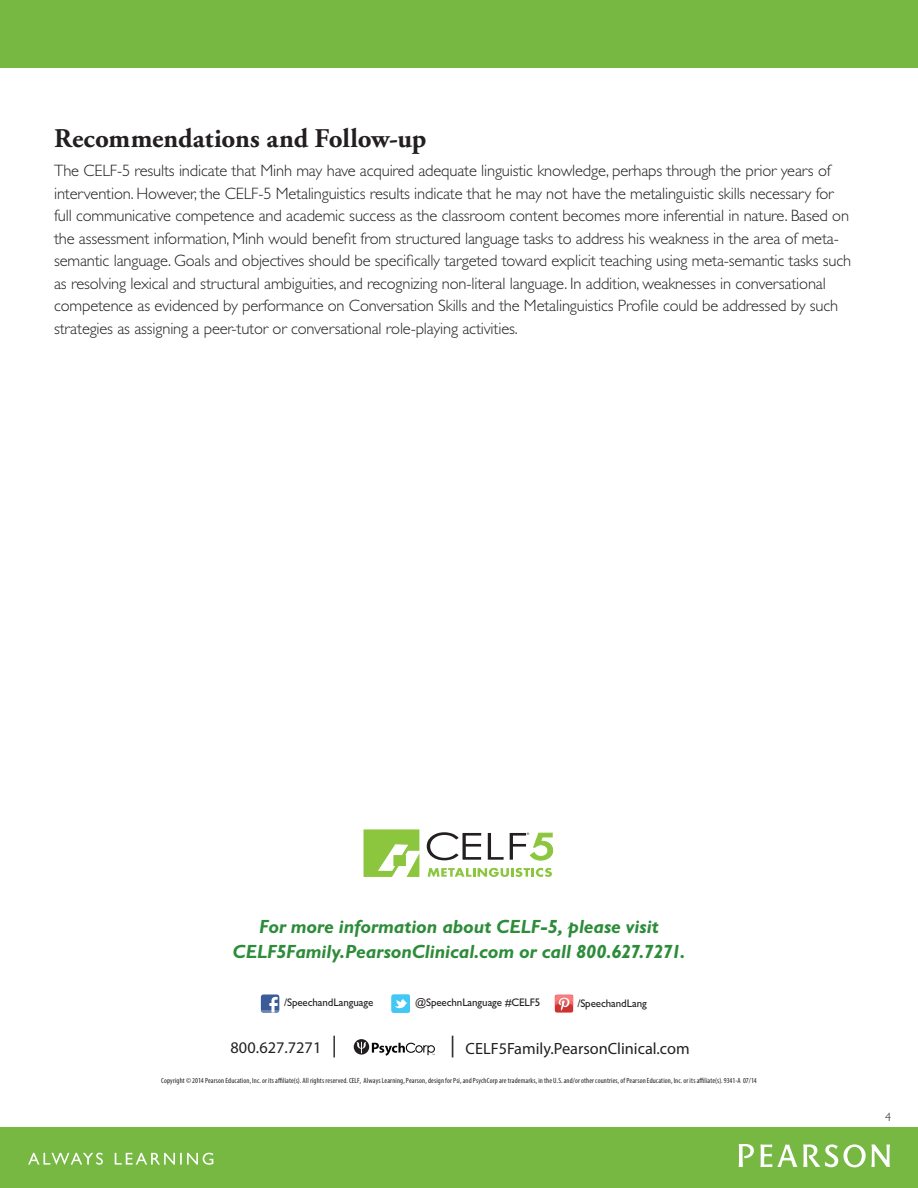
<style>
.page{position:relative;width:918px;height:1188px;background:#fff}
.page>*{position:absolute;margin:0;border:0;box-sizing:border-box;transform-origin:0 0}
.t1{font:700 27px "Adobe Garamond Pro";letter-spacing:-.005em;color:#231f20}
.t2{font:italic 700 19.2px/25.2px "Gill Sans Std";letter-spacing:-.005em;color:#2d8c39;text-align:center}
.t3{font:300 16.5px/22.5px "Gill Sans Std";letter-spacing:-.01em;color:#231f20}
.t4{font:16.35px "Myriad Pro";color:#231f20}
.t5{font:300 12px "Gill Sans Std";color:#231f20}
.t6{font:10.95px "Gill Sans Std";letter-spacing:-.01em;color:#231f20}
.t7{font:condensed 7.5px "Myriad Pro";letter-spacing:.02em;color:#231f20}
.t8{font:3.3px "Century Gothic";color:#231f20}
.s1{font-size:21.75px}
</style>
<div class="page">
<div style="left:0;top:0;width:918px;height:68px;background:#76b842"></div>
<div style="left:0;top:1128px;width:918px;height:60px;background:#76b842"></div>
<svg style="left:803px;top:1144px;width:87px;height:23px"></svg>
<svg style="left:760px;top:1144px;width:37px;height:23px"></svg>
<svg style="left:739px;top:1144px;width:15px;height:23px"></svg>
<svg style="left:28px;top:1153px;width:185px;height:12px"></svg>
<svg style="left:354px;top:1039px;width:15px;height:16px"></svg>
<svg style="left:357px;top:1042px;width:9px;height:11px"></svg>
<svg style="left:372px;top:1043px;width:63px;height:13px"></svg>
<svg style="left:261px;top:994px;width:18px;height:19px"></svg>
<svg style="left:392px;top:994px;width:18px;height:19px"></svg>
<img style="left:555px;top:994px;width:18px;height:19px">
<svg style="left:427px;top:832px;width:54px;height:28px"></svg>
<svg style="left:488px;top:833px;width:16px;height:27px"></svg>
<svg style="left:510px;top:833px;width:43px;height:28px"></svg>
<svg style="left:428px;top:868px;width:124px;height:9px"></svg>
<svg style="left:364px;top:829px;width:55px;height:48px"></svg>
<p class="t1" style="left:54px;top:123px;width:374px">Recommendations and Follow-up</p>
<p class="t3" style="left:54px;top:160px;width:799px">The CELF-5 results indicate that Minh may have acquired adequate linguistic knowledge, perhaps through the prior years of intervention. However, the CELF-5 Metalinguistics results indicate that he may not have the metalinguistic skills necessary for full communicative competence and academic success as the classroom content becomes more inferential in nature. Based on the assessment information, Minh would benefit from structured language tasks to address his weakness in the area of meta&shy;semantic language. Goals and objectives should be specifically targeted toward explicit teaching using meta-semantic tasks such as resolving lexical and structural ambiguities, and recognizing non-literal language. In addition, weaknesses in conversational competence as evidenced by performance on Conversation Skills and the Metalinguistics Profile could be addressed by such strategies as assigning a peer-tutor or conversational role-playing activities.</p>
<p class="t8" style="left:527px;top:832px;width:4px">®</p>
<p class="t2" style="left:233px;top:914px;width:454px">For more information about CELF-5, please visit<br>CELF5Family.PearsonClinical.com or call 800.627.7271.</p>
<p class="t6" style="left:284px;top:996px;width:91px">/SpeechandLanguage</p>
<p class="t6" style="left:415px;top:996px;width:127px">@SpeechnLanguage #CELF5</p>
<p class="t6" style="left:577px;top:997px;width:71px">/SpeechandLang</p>
<p class="t4" style="left:231px;top:1038px;width:108px">800.627.7271 <span class="s1">|</span></p>
<p class="t4" style="left:450px;top:1039px;width:241px"><span class="s1">|</span> CELF5Family.PearsonClinical.com</p>
<p class="t7" style="left:161px;top:1076px;width:597px">Copyright © 2014 Pearson Education, Inc. or its affiliate(s). All rights reserved. CELF, Always Learning, Pearson, design for Psi, and PsychCorp are trademarks, in the U.S. and/or other countries, of Pearson Education, Inc. or its affiliate(s). 9341-A 07/14</p>
<p class="t5" style="left:885px;top:1110px;width:7px">4</p>
</div>
